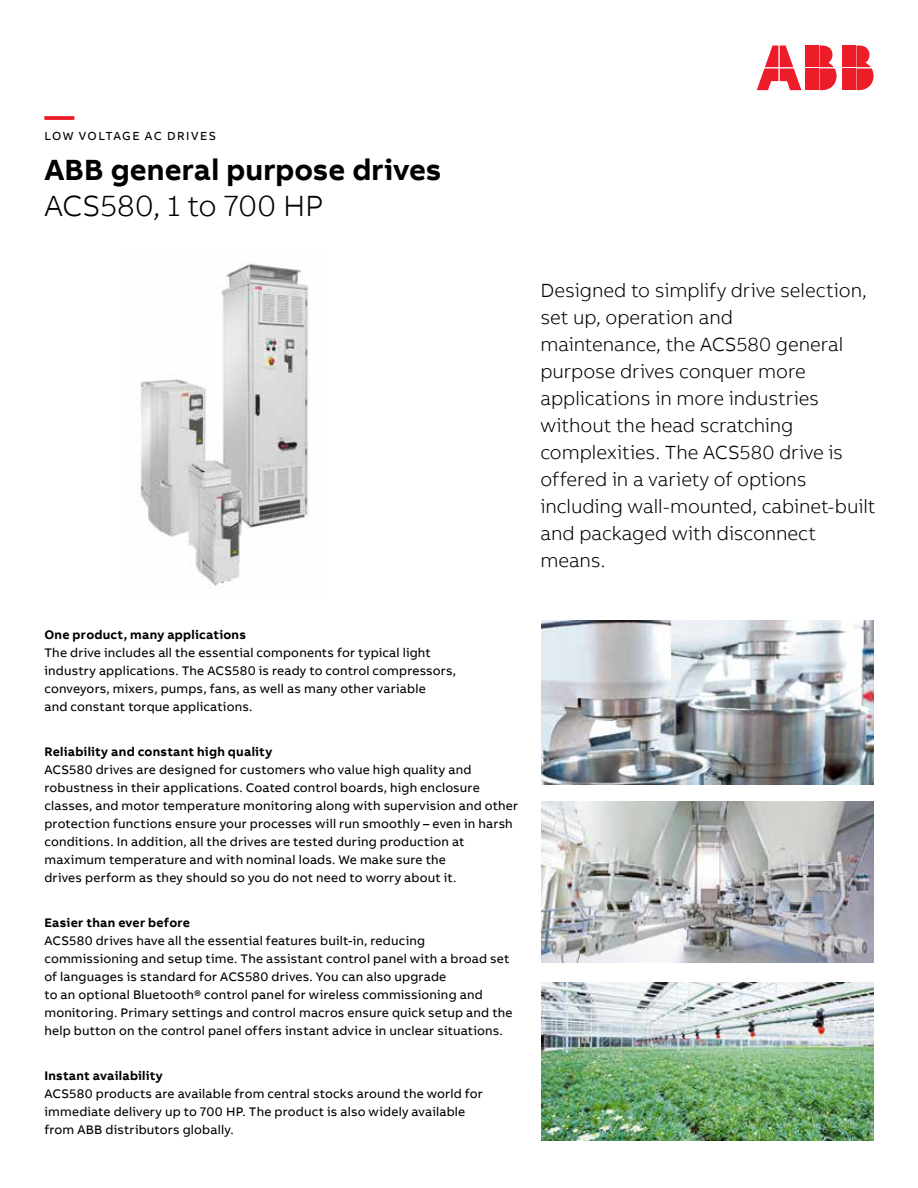
<style>
.page{position:relative;width:918px;height:1188px;background:#fff}
.page>*{position:absolute;margin:0;border:0;box-sizing:border-box;transform-origin:0 0}
.t1{font:700 30px "AB Bvoice";letter-spacing:.005em;color:#000}
.t2{font:300 30px "AB Bvoice";letter-spacing:-.01em;color:#000}
.t3{font:700 30px "AB Bvoice";color:#ed1c29}
.t4{font:300 19.5px/27px "AB Bvoice";letter-spacing:-.005em;color:#000}
.t5{font:12.75px/18px "AB Bvoice";letter-spacing:.015em;color:#000}
.t6{font:700 12.75px "AB Bvoice";letter-spacing:.02em;color:#000}
.t7{font:12px "AB Bvoice";letter-spacing:.115em;color:#000}
</style>
<div class="page">
<img style="left:542px;top:621px;width:332px;height:163px">
<img style="left:542px;top:801px;width:332px;height:162px">
<img style="left:542px;top:983px;width:332px;height:158px">
<img style="left:140px;top:263px;width:169px;height:323px">
<div style="left:842px;top:45px;width:13px;height:22px;background:#ed1c29"></div>
<div style="left:842px;top:68px;width:13px;height:22px;background:#ed1c29"></div>
<svg style="left:856px;top:45px;width:18px;height:45px"></svg>
<svg style="left:757px;top:45px;width:44px;height:45px"></svg>
<div style="left:805px;top:45px;width:13px;height:22px;background:#ed1c29"></div>
<div style="left:805px;top:68px;width:13px;height:22px;background:#ed1c29"></div>
<svg style="left:819px;top:45px;width:18px;height:45px"></svg>
<h1 class="t3" style="left:44px;top:96px;width:31px">—</h1>
<p class="t7" style="left:44px;top:129px;width:173px">LOW VOLTAGE AC DRIVES</p>
<h1 class="t1" style="left:44px;top:150px;width:399px">ABB general purpose drives</h1>
<h1 class="t2" style="left:44px;top:188px;width:280px">ACS580, 1 to 700 HP</h1>
<p class="t4" style="left:540px;top:277px;width:336px">Designed to simplify drive selection, set up, operation and<br>maintenance, the ACS580 general purpose drives conquer more applications in more industries without the head scratching complexities. The ACS580 drive is offered in a variety of options including wall-mounted, cabinet-built and packaged with disconnect means.</p>
<p class="t6" style="left:44px;top:626px;width:203px">One product, many applications</p>
<p class="t5" style="left:44px;top:643px;width:413px">The drive includes all the essential components for typical light industry applications. The ACS580 is ready to control compressors, conveyors, mixers, pumps, fans, as well as many other variable<br>and constant torque applications.</p>
<p class="t6" style="left:44px;top:743px;width:229px">Reliability and constant high quality</p>
<p class="t5" style="left:44px;top:760px;width:475px">ACS580 drives are designed for customers who value high quality and robustness in their applications. Coated control boards, high enclosure classes, and motor temperature monitoring along with supervision and other protection functions ensure your processes will run smoothly – even in harsh conditions. In addition, all the drives are tested during production at maximum temperature and with nominal loads. We make sure the<br>drives perform as they should so you do not need to worry about it.</p>
<p class="t6" style="left:44px;top:914px;width:147px">Easier than ever before</p>
<p class="t5" style="left:44px;top:931px;width:470px">ACS580 drives have all the essential features built-in, reducing commissioning and setup time. The assistant control panel with a broad set of languages is standard for ACS580 drives. You can also upgrade<br>to an optional Bluetooth® control panel for wireless commissioning and monitoring. Primary settings and control macros ensure quick setup and the help button on the control panel offers instant advice in unclear situations.</p>
<p class="t6" style="left:44px;top:1067px;width:120px">Instant availability</p>
<p class="t5" style="left:44px;top:1084px;width:440px">ACS580 products are available from central stocks around the world for immediate delivery up to 700 HP. The product is also widely available from ABB distributors globally.</p>
</div>
